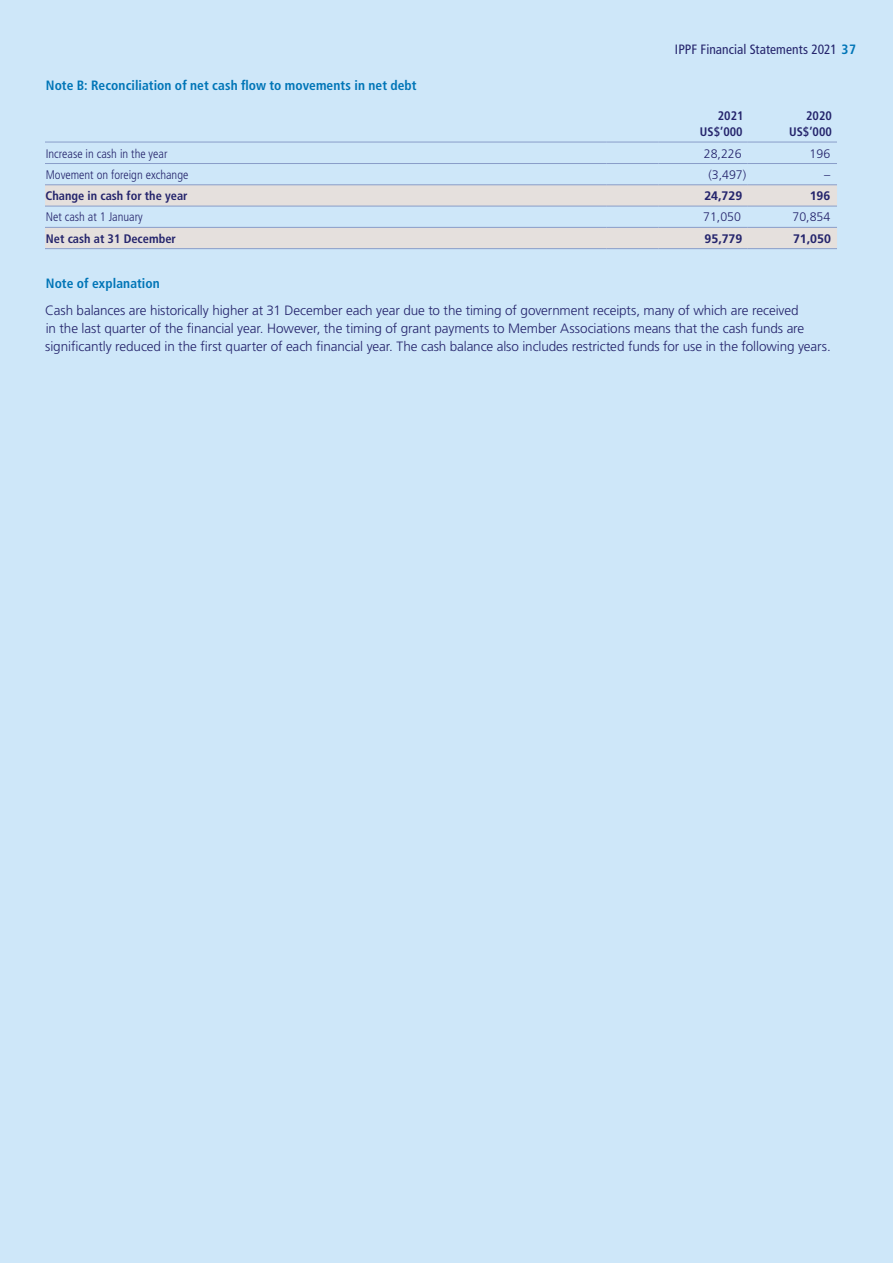
<style>
.page{position:relative;width:893px;height:1263px;background:#cee7f9}
.page>*{position:absolute;margin:0;border:0;box-sizing:border-box;transform-origin:0 0}
.t1{font:300 13.5px/18px "Frutiger LT Std";letter-spacing:-.01em;color:#24246c}
.t2{font:700 condensed 13.5px "Frutiger LT Std";letter-spacing:.005em;color:#0075b7}
.t3{font:condensed 13.5px "Frutiger LT Std";letter-spacing:.005em;color:#24246c}
.t4{font:300 condensed 12.3px "Frutiger LT Std";color:#24246c}
.t5{font:700 condensed 12.3px/15.8px "Frutiger LT Std";color:#24246c;text-align:right}
.t6{font:300 12.3px "Frutiger LT Std";color:#24246c}
.t7{font:700 12.3px "Frutiger LT Std";color:#24246c}
.s1{font-weight:700;color:#0075b7}
</style>
<div class="page">
<svg style="left:45px;top:186px;width:792px;height:62px;fill:#e5e0dd"></svg>
<hr style="left:748px;top:185px;width:89px;height:1px;background:#899dc9">
<hr style="left:748px;top:227px;width:89px;height:1px;background:#899dc9">
<hr style="left:45px;top:142px;width:561px;height:1px;background:#899dc9">
<hr style="left:606px;top:142px;width:52px;height:1px;background:#899dc9">
<hr style="left:658px;top:142px;width:90px;height:1px;background:#899dc9">
<hr style="left:748px;top:142px;width:89px;height:1px;background:#899dc9">
<hr style="left:45px;top:163px;width:561px;height:1px;background:#899dc9">
<hr style="left:606px;top:163px;width:52px;height:1px;background:#899dc9">
<hr style="left:658px;top:163px;width:90px;height:1px;background:#899dc9">
<hr style="left:748px;top:163px;width:89px;height:1px;background:#899dc9">
<hr style="left:748px;top:206px;width:89px;height:1px;background:#899dc9">
<hr style="left:748px;top:248px;width:89px;height:1px;background:#899dc9">
<hr style="left:45px;top:185px;width:561px;height:1px;background:#899dc9">
<hr style="left:606px;top:185px;width:52px;height:1px;background:#899dc9">
<hr style="left:658px;top:185px;width:90px;height:1px;background:#899dc9">
<hr style="left:45px;top:227px;width:561px;height:1px;background:#899dc9">
<hr style="left:606px;top:227px;width:52px;height:1px;background:#899dc9">
<hr style="left:658px;top:227px;width:90px;height:1px;background:#899dc9">
<hr style="left:45px;top:206px;width:561px;height:1px;background:#899dc9">
<hr style="left:606px;top:206px;width:52px;height:1px;background:#899dc9">
<hr style="left:658px;top:206px;width:90px;height:1px;background:#899dc9">
<hr style="left:45px;top:248px;width:561px;height:1px;background:#899dc9">
<hr style="left:606px;top:248px;width:52px;height:1px;background:#899dc9">
<hr style="left:658px;top:248px;width:90px;height:1px;background:#899dc9">
<p class="t2" style="left:46px;top:77px;width:372px">Note B: Reconciliation of net cash flow to movements in net debt</p>
<p class="t3" style="left:675px;top:41px;width:183px">IPPF Financial Statements 2021 <span class="s1">37</span></p>
<p class="t5" style="left:700px;top:108px;width:45px">2021<br>US$’000</p>
<p class="t5" style="left:789px;top:108px;width:44px">2020<br>US$’000</p>
<p class="t4" style="left:46px;top:146px;width:123px">Increase in cash in the year</p>
<p class="t6" style="left:704px;top:146px;width:39px">28,226</p>
<p class="t6" style="left:810px;top:146px;width:22px">196</p>
<p class="t4" style="left:46px;top:168px;width:144px">Movement on foreign exchange</p>
<p class="t6" style="left:708px;top:168px;width:39px">(3,497)</p>
<p class="t6" style="left:824px;top:168px;width:8px">–</p>
<p class="t5" style="left:46px;top:188px;width:143px">Change in cash for the year</p>
<p class="t7" style="left:704px;top:189px;width:39px">24,729</p>
<p class="t7" style="left:810px;top:189px;width:22px">196</p>
<p class="t4" style="left:46px;top:210px;width:98px">Net cash at 1 January</p>
<p class="t6" style="left:703px;top:210px;width:39px">71,050</p>
<p class="t6" style="left:792px;top:210px;width:39px">70,854</p>
<p class="t5" style="left:46px;top:231px;width:132px">Net cash at 31 December</p>
<p class="t7" style="left:705px;top:231px;width:39px">95,779</p>
<p class="t7" style="left:793px;top:231px;width:39px">71,050</p>
<p class="t2" style="left:46px;top:275px;width:116px">Note of explanation</p>
<p class="t1" style="left:45px;top:302px;width:787px">Cash balances are historically higher at 31 December each year due to the timing of government receipts, many of which are received<br>in the last quarter of the financial year. However, the timing of grant payments to Member Associations means that the cash funds are significantly reduced in the first quarter of each financial year. The cash balance also includes restricted funds for use in the following years.</p>
</div>
